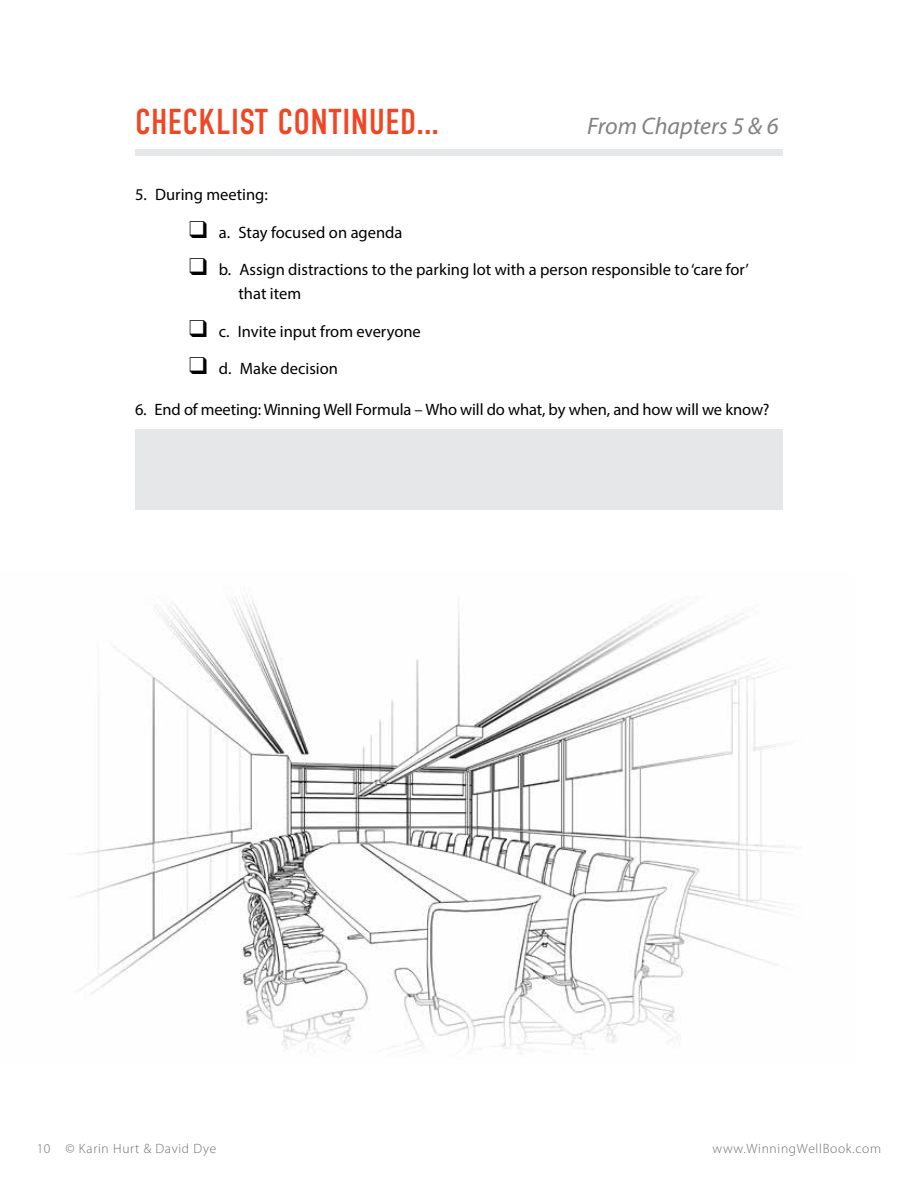
<style>
.page{position:relative;width:918px;height:1188px;background:#fff}
.page>*{position:absolute;margin:0;border:0;box-sizing:border-box;transform-origin:0 0}
.t1{font:36px "DIN Condensed";letter-spacing:.01em;color:#ef4624}
.t2{font:italic 24px "Myriad Pro";color:#808285}
.t3{font:16.5px/24px "Myriad Pro";color:#000}
.t4{font:300 13.5px "Myriad Pro";letter-spacing:.05em;color:#6d6e71}
</style>
<div class="page">
<div style="left:135px;top:149px;width:648px;height:7px;background:#e6e7e8"></div>
<div style="left:135px;top:429px;width:648px;height:81px;background:#e6e7e8"></div>
<img style="left:76px;top:596px;width:709px;height:458px">
<h1 class="t1" style="left:135px;top:102px;width:306px">CHECKLIST CONTINUED...</h1>
<h2 class="t2" style="left:587px;top:111px;width:193px">From Chapters 5 &amp; 6</h2>
<p class="t3" style="left:135px;top:182px;width:134px">5. During meeting:</p>
<p class="t3" style="left:189px;top:220px;width:215px">❑ a. Stay focused on agenda</p>
<p class="t3" style="left:238px;top:257px;width:512px;text-indent:-49px">❑ b. Assign distractions to the parking lot with a person responsible to ‘care for’ that item</p>
<p class="t3" style="left:189px;top:319px;width:233px">❑ c. Invite input from everyone</p>
<p class="t3" style="left:189px;top:356px;width:151px">❑ d. Make decision</p>
<p class="t3" style="left:135px;top:398px;width:636px">6. End of meeting: Winning Well Formula – Who will do what, by when, and how will we know?</p>
<p class="t4" style="left:37px;top:1140px;width:181px">10 © Karin Hurt &amp; David Dye</p>
<p class="t4" style="left:713px;top:1140px;width:170px">www.WinningWellBook.com</p>
</div>
